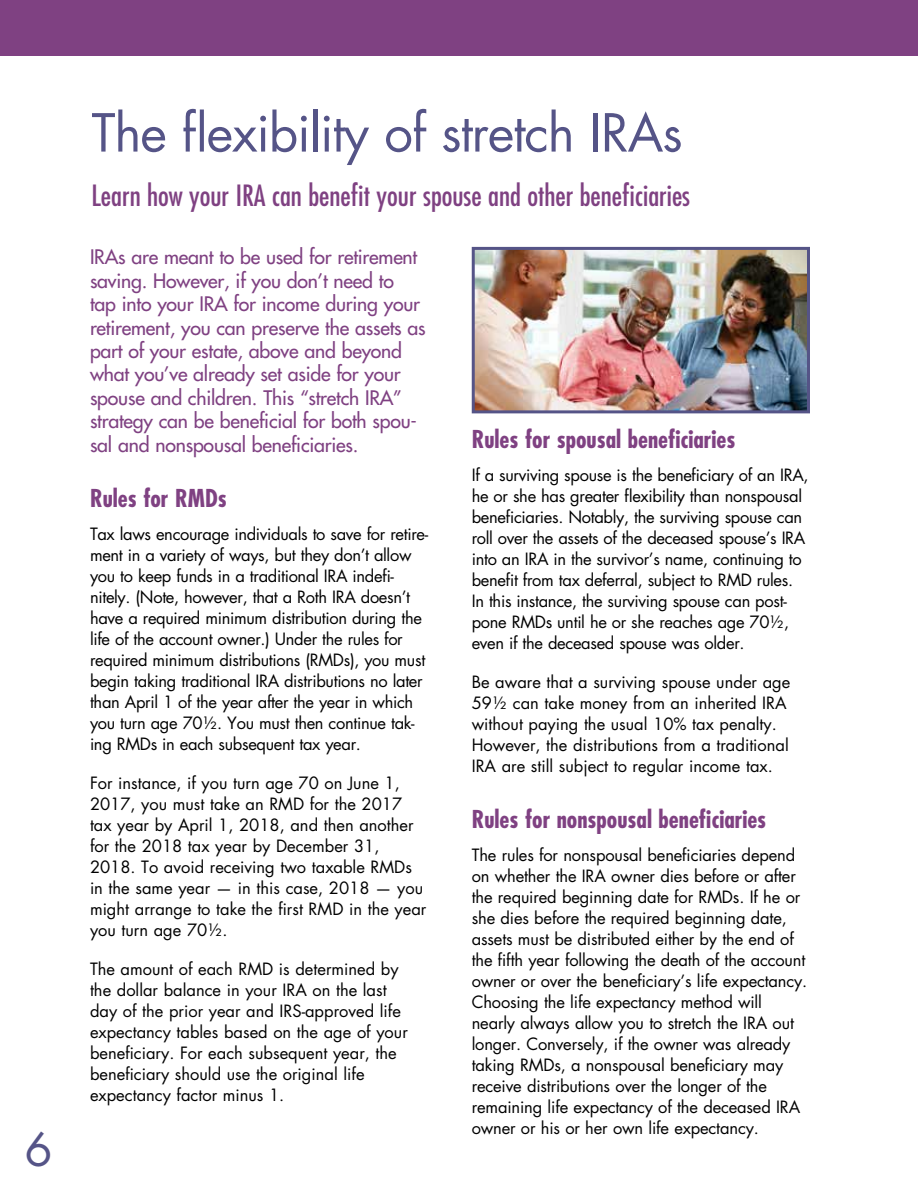
<style>
.page{position:relative;width:918px;height:1188px;background:#fff}
.page>*{position:absolute;margin:0;border:0;box-sizing:border-box;transform-origin:0 0}
.t1{font:51px "Futura Std";letter-spacing:-.02em;color:#555487}
.t2{font:45px "Futura Std";color:#555487}
.t3{font:condensed 28.5px "Futura Std";color:#7f4182}
.t4{font:700 condensed 24px "Futura Std";color:#7f4182}
.t5{font:500 19.5px/23.4px "Futura Std";letter-spacing:-.01em;color:#7f4182}
.t6{font:16.5px/21px "Futura Std";letter-spacing:-.01em;color:#000}
</style>
<div class="page">
<div style="left:0;top:0;width:918px;height:55px;background:#7f4182"></div>
<img style="left:476px;top:251px;width:330px;height:158px">
<div style="left:472px;top:247px;width:338px;height:166px;border:3px solid #555487"></div>
<h2 class="t2" style="left:25px;top:1120px;width:29px">6</h2>
<h1 class="t1" style="left:92px;top:100px;width:593px">The flexibility of stretch IRAs</h1>
<h3 class="t3" style="left:92px;top:178px;width:600px">Learn how your IRA can benefit your spouse and other beneficiaries</h3>
<p class="t5" style="left:90px;top:246px;width:337px">IRAs are meant to be used for retirement saving. However, if you don’t need to<br>tap into your IRA for income during your retirement, you can preserve the assets as part of your estate, above and beyond what you’ve already set aside for your spouse and children. This “stretch IRA” strategy can be beneficial for both spou&shy;sal and nonspousal beneficiaries.</p>
<h3 class="t4" style="left:90px;top:483px;width:138px">Rules for RMDs</h3>
<p class="t6" style="left:90px;top:524px;width:340px">Tax laws encourage individuals to save for retire&shy;ment in a variety of ways, but they don’t allow you to keep funds in a traditional IRA indefi&shy;nitely. (N ote, however, that a Roth IRA doesn’t have a required minimum distribution during the life of the account owner.) Under the rules for required minimum distributions (RMDs), you must begin taking traditional IRA distributions no later than April 1 of the year after the year in which you turn age 70½. You must then continue tak&shy;ing RMDs in each subsequent tax year.</p>
<p class="t6" style="left:90px;top:773px;width:338px">For instance, if you turn age 70 on June 1, 2017, you must take an RMD for the 2017 tax year by April 1, 2018, and then another for the 2018 tax year by December 31, 2018. To avoid receiving two taxable RMDs in the same year — in this case, 2018 — you might arrange to take the first RMD in the year you turn age 70½.</p>
<p class="t6" style="left:90px;top:959px;width:319px">The amount of each RMD is determined by the dollar balance in your IRA on the last day of the prior year and IRS-approved life expectancy tables based on the age of your beneficiary. For each subsequent year, the beneficiary should use the original life expectancy factor minus 1.</p>
<h3 class="t4" style="left:472px;top:424px;width:265px">Rules for spousal beneficiaries</h3>
<p class="t6" style="left:472px;top:465px;width:338px">If a surviving spouse is the beneficiary of an IRA, he or she has greater flexibility than nonspousal beneficiaries. Notably, the surviving spouse can roll over the assets of the deceased spouse’s IRA into an IRA in the survivor’s name, continuing to benefit from tax deferral, subject to RMD rules.<br>In this instance, the surviving spouse can post&shy;pone RMDs until he or she reaches age 70½, even if the deceased spouse was older.</p>
<p class="t6" style="left:472px;top:672px;width:320px">Be aware that a surviving spouse under age 59½ can take money from an inherited IRA without paying the usual 10% tax penalty.<br>However, the distributions from a traditional IRA are still subject to regular income tax.</p>
<h3 class="t4" style="left:472px;top:804px;width:296px">Rules for nonspousal beneficiaries</h3>
<p class="t6" style="left:472px;top:844px;width:337px">The rules for nonspousal beneficiaries depend on whether the IRA owner dies before or after the required beginning date for RMDs. If he or she dies before the required beginning date, assets must be distributed either by the end of the fifth year following the death of the account owner or over the beneficiary’s life expectancy.<br>Choosing the life expectancy method will nearly always allow you to stretch the IRA out longer. Conversely, if the owner was already taking RMDs, a nonspousal beneficiary may receive distributions over the longer of the remaining life expectancy of the deceased IRA owner or his or her own life expectancy.</p>
</div>
